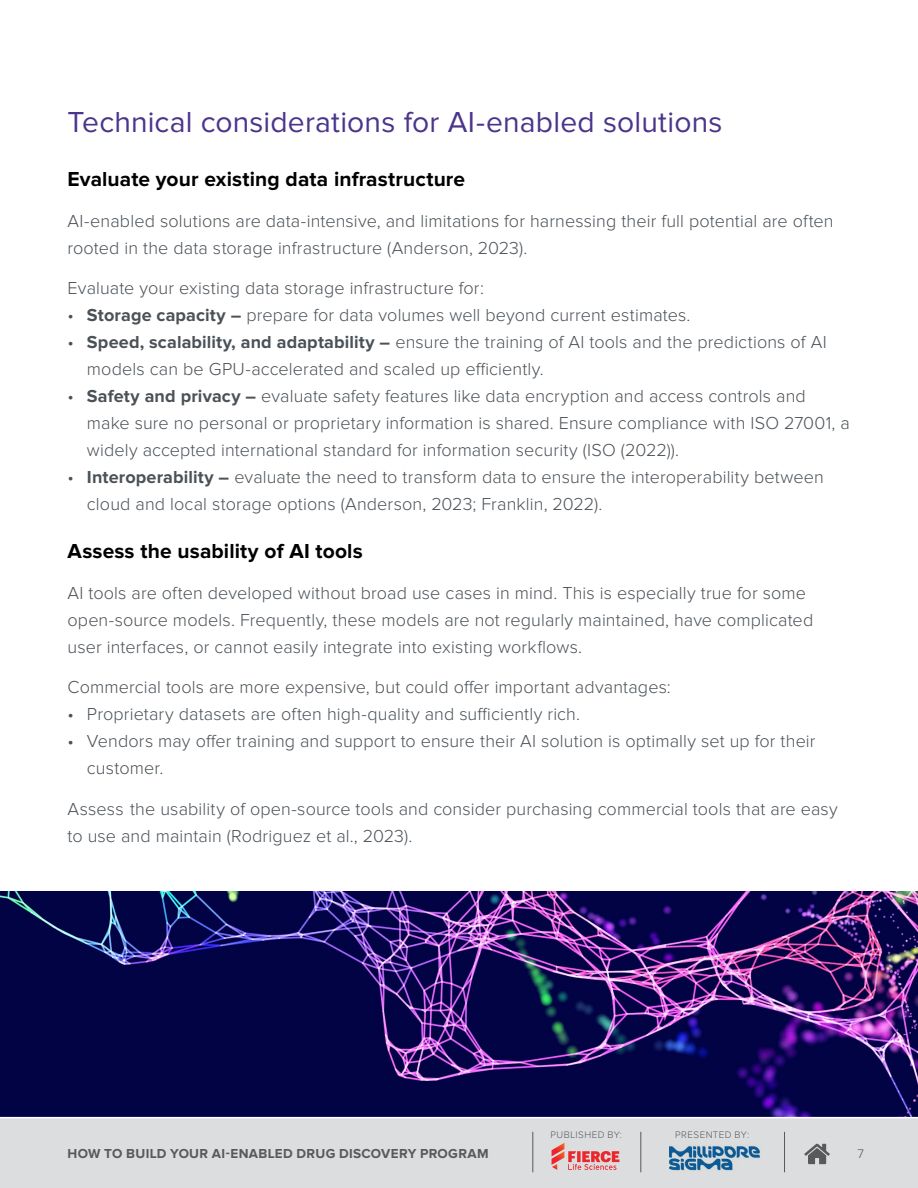
<style>
.page{position:relative;width:918px;height:1188px;background:#fff}
.page>*{position:absolute;margin:0;border:0;box-sizing:border-box;transform-origin:0 0}
.t1{font:30px "Proxima Nova";letter-spacing:.005em;color:#4b348c}
.t2{font:700 21px "Proxima Nova";letter-spacing:.005em;color:#000}
.t3{font:300 18px/27px "Proxima Nova";letter-spacing:.005em;color:#4a5157}
.t4{font:700 13.5px "Proxima Nova";letter-spacing:.025em;color:#58595b}
.t5{font:300 12.9px "Proxima Nova";color:#58595b}
.t6{font:300 9.75px "Proxima Nova";letter-spacing:.045em;color:#58595b}
.s1{font-weight:700}
</style>
<div class="page">
<img style="left:0;top:891px;width:918px;height:226px">
<div style="left:0;top:1118px;width:918px;height:70px;background:#dcddde"></div>
<hr style="left:532px;top:1132px;width:1px;height:40px;background:#58595b">
<hr style="left:640px;top:1132px;width:1px;height:40px;background:#58595b">
<hr style="left:784px;top:1132px;width:1px;height:40px;background:#58595b">
<svg style="left:804px;top:1144px;width:26px;height:20px"></svg>
<svg style="left:552px;top:1143px;width:67px;height:27px;background:#e19e9f"></svg>
<img style="left:669px;top:1144px;width:93px;height:30px">
<h1 class="t1" style="left:68px;top:104px;width:656px">Technical considerations for AI-enabled solutions</h1>
<p class="t2" style="left:68px;top:167px;width:399px">Evaluate your existing data infrastructure</p>
<p class="t3" style="left:68px;top:208px;width:768px">AI-enabled solutions are data-intensive, and limitations for harnessing their full potential are often rooted in the data storage infrastructure (Anderson, 2023).</p>
<p class="t3" style="left:68px;top:275px;width:418px">Evaluate your existing data storage infrastructure for:</p>
<p class="t3" style="left:68px;top:302px;width:625px">• <span class="s1">Storage capacity –</span> prepare for data volumes well beyond current estimates.</p>
<p class="t3" style="left:87px;top:329px;width:741px;text-indent:-19px">• <span class="s1">Speed, scalability, and adaptability –</span> ensure the training of AI tools and the predictions of AI models can be GPU-accelerated and scaled up efficiently.</p>
<p class="t3" style="left:87px;top:383px;width:765px;text-indent:-19px">• <span class="s1">Safety and privacy –</span> evaluate safety features like data encryption and access controls and make sure no personal or proprietary information is shared. Ensure compliance with ISO 27001, a widely accepted international standard for information security (ISO (2022)).</p>
<p class="t3" style="left:87px;top:464px;width:738px;text-indent:-19px">• <span class="s1">Interoperability –</span> evaluate the need to transform data to ensure the interoperability between cloud and local storage options (Anderson, 2023; Franklin, 2022).</p>
<p class="t2" style="left:68px;top:539px;width:297px">Assess the usability of AI tools</p>
<p class="t3" style="left:68px;top:580px;width:747px">AI tools are often developed without broad use cases in mind. This is especially true for some open-source models. Frequently, these models are not regularly maintained, have complicated user interfaces, or cannot easily integrate into existing workflows.</p>
<p class="t3" style="left:68px;top:674px;width:605px">Commercial tools are more expensive, but could offer important advantages:</p>
<p class="t3" style="left:68px;top:701px;width:514px">• Proprietary datasets are often high-quality and sufficiently rich.</p>
<p class="t3" style="left:87px;top:728px;width:730px;text-indent:-19px">• Vendors may offer training and support to ensure their AI solution is optimally set up for their customer.</p>
<p class="t3" style="left:68px;top:796px;width:772px">Assess the usability of open-source tools and consider purchasing commercial tools that are easy to use and maintain (Rodriguez et al., 2023).</p>
<p class="t4" style="left:68px;top:1146px;width:423px">HOW TO BUILD YOUR AI-ENABLED DRUG DISCOVERY PROGRAM</p>
<p class="t6" style="left:550px;top:1130px;width:73px">PUBLISHED BY:</p>
<p class="t6" style="left:675px;top:1130px;width:75px">PRESENTED BY:</p>
<p class="t5" style="left:858px;top:1146px;width:8px">7</p>
</div>
